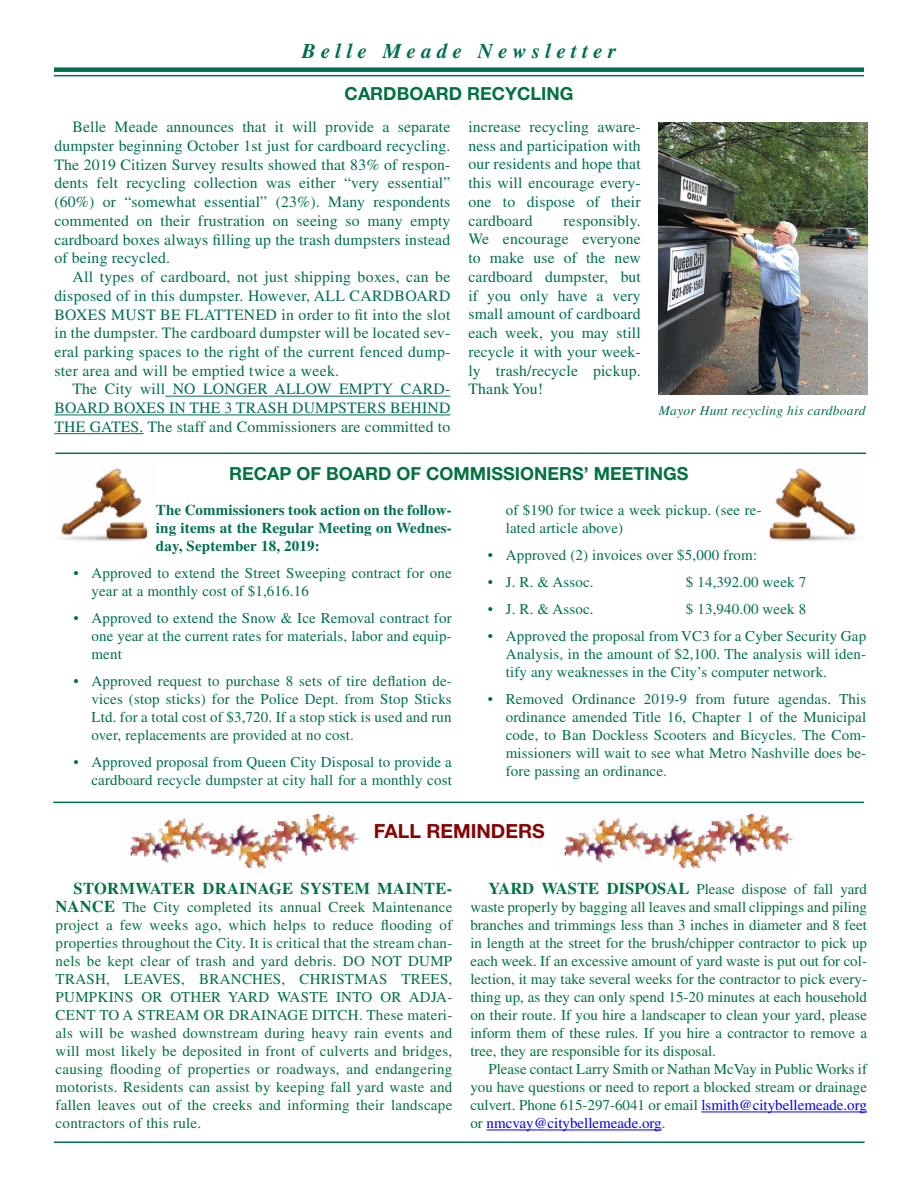
<style>
.page{position:relative;width:918px;height:1188px;background:#fff}
.page>*{position:absolute;margin:0;border:0;box-sizing:border-box;transform-origin:0 0}
.t1{font:italic 700 21px "Times";letter-spacing:.25em;color:#006f51}
.t2{font:700 19.5px "Helvetica Neue";color:#860203}
.t3{font:700 18px "Helvetica Neue";color:#00723f}
.t4{font:700 16.5px "Times";letter-spacing:.02em;color:#00723f}
.t5{font:15.75px/18.8px "Times";letter-spacing:.01em;color:#006f51;text-align:justify}
.t6{font:15px/18px "Times";color:#00723f;text-align:justify}
.t7{font:15px/18px "Times";letter-spacing:.01em;color:#006f51;text-align:justify}
.t8{font:700 15px/18px "Times";letter-spacing:.01em;color:#006f51;text-align:justify}
.t9{font:italic 13.5px "Times";letter-spacing:.02em;color:#006f51}
.s1{font-weight:700;font-size:16.5px}
.s2{color:#00f}
</style>
<div class="page">
<div style="left:54px;top:67px;width:810px;height:5px;background:#006f51"></div>
<hr style="left:54px;top:75px;width:810px;height:1px;background:#006f51">
<hr style="left:54px;top:1142px;width:811px;height:1px;background:#006f51">
<hr style="left:165px;top:396px;width:285px;height:1px;background:#006f51">
<hr style="left:54px;top:415px;width:396px;height:1px;background:#006f51">
<hr style="left:54px;top:433px;width:90px;height:1px;background:#006f51">
<img style="left:59px;top:468px;width:90px;height:74px">
<img style="left:768px;top:468px;width:90px;height:74px">
<hr style="left:55px;top:453px;width:811px;height:1px;background:#006f51">
<hr style="left:53px;top:802px;width:811px;height:1px;background:#006f51">
<img style="left:659px;top:123px;width:208px;height:272px">
<hr style="left:701px;top:1112px;width:166px;height:1px;background:#00f">
<hr style="left:487px;top:1130px;width:175px;height:1px;background:#00f">
<img style="left:129px;top:808px;width:230px;height:66px">
<img style="left:563px;top:808px;width:230px;height:66px">
<h1 class="t1" style="left:302px;top:39px;width:316px">Belle Meade Newsletter</h1>
<p class="t3" style="left:345px;top:82px;width:230px">CARDBOARD RECYCLING</p>
<p class="t5" style="left:54px;top:117px;width:398px;text-indent:18px">Belle Meade announces that it will provide a separate dumpster beginning October 1st just for cardboard recycling.<br>The 2019 Citizen Survey results showed that 83% of respon&shy;dents felt recycling collection was either “very essential” (60%) or “somewhat essential” (23%). Many respondents commented on their frustration on seeing so many empty cardboard boxes always filling up the trash dumpsters instead of being recycled.</p>
<p class="t5" style="left:54px;top:267px;width:398px;text-indent:18px">All types of cardboard, not just shipping boxes, can be disposed of in this dumpster. However, ALL CARDBOARD BOXES MUST BE FLATTENED in order to fit into the slot in the dumpster. The cardboard dumpster will be located sev&shy;eral parking spaces to the right of the current fenced dump&shy;ster area and will be emptied twice a week.</p>
<p class="t5" style="left:54px;top:380px;width:398px;text-indent:18px">The City will NO LONGER ALLOW EMPTY CARD-BOARD BOXES IN THE 3 TRASH DUMPSTERS BEHIND THE GATES. The staff and Commissioners are committed to</p>
<p class="t5" style="left:468px;top:117px;width:174px">increase recycling aware&shy;ness and participation with our residents and hope that this will encourage every&shy;one to dispose of their cardboard</p>
<p class="t5" style="left:468px;top:211px;width:174px;text-indent:95px">responsibly.<br>We encourage everyone to make use of the new cardboard dumpster, but if you only have a very small amount of cardboard each week, you may still recycle it with your week&shy;ly trash/recycle pickup.<br>Thank You!</p>
<p class="t9" style="left:659px;top:403px;width:208px">Mayor Hunt recycling his cardboard</p>
<p class="t3" style="left:229px;top:462px;width:461px">RECAP OF BOARD OF COMMISSIONERS’ MEETINGS</p>
<p class="t8" style="left:156px;top:501px;width:297px">The Commissioners took action on the follow&shy;ing items at the Regular Meeting on Wednes&shy;day, September 18, 2019:</p>
<p class="t7" style="left:91px;top:564px;width:362px;text-indent:-18px">• Approved to extend the Street Sweeping contract for one year at a monthly cost of $1,616.16</p>
<p class="t7" style="left:91px;top:609px;width:362px;text-indent:-18px">• Approved to extend the Snow &amp; Ice Removal contract for one year at the current rates for materials, labor and equip&shy;ment</p>
<p class="t7" style="left:91px;top:672px;width:362px;text-indent:-18px">• Approved request to purchase 8 sets of tire deflation de&shy;vices (stop sticks) for the Police Dept. from Stop Sticks Ltd. for a total cost of $3,720. If a stop stick is used and run over, replacements are provided at no cost.</p>
<p class="t7" style="left:73px;top:753px;width:380px;text-align:right">• Approved proposal from Queen City Disposal to provide a cardboard recycle dumpster at city hall for a monthly cost</p>
<p class="t7" style="left:506px;top:501px;width:257px">of $190 for twice a week pickup. (see re&shy;lated article above)</p>
<p class="t7" style="left:488px;top:546px;width:271px">• Approved (2) invoices over $5,000 from:</p>
<p class="t7" style="left:488px;top:573px;width:107px">• J. R. &amp; Assoc.</p>
<p class="t7" style="left:686px;top:573px;width:122px">$ 14,392.00 week 7</p>
<p class="t7" style="left:488px;top:600px;width:107px">• J. R. &amp; Assoc.</p>
<p class="t7" style="left:686px;top:600px;width:122px">$ 13,940.00 week 8</p>
<p class="t7" style="left:506px;top:627px;width:362px;text-indent:-18px">• Approved the proposal from VC3 for a Cyber Security Gap Analysis, in the amount of $2,100. The analysis will iden&shy;tify any weaknesses in the City’s computer network.</p>
<p class="t7" style="left:506px;top:690px;width:362px;text-indent:-18px">• Removed Ordinance 2019-9 from future agendas. This ordinance amended Title 16, Chapter 1 of the Municipal code, to Ban Dockless Scooters and Bicycles. The Com&shy;missioners will wait to see what Metro Nashville does be&shy;fore passing an ordinance.</p>
<h2 class="t2" style="left:374px;top:819px;width:172px">FALL REMINDERS</h2>
<p class="t4" style="left:74px;top:879px;width:380px">STORMWATER DRAINAGE SYSTEM MAINTE-</p>
<p class="t6" style="left:56px;top:898px;width:398px"><span class="s1">NANCE</span> The City completed its annual Creek Maintenance project a few weeks ago, which helps to reduce flooding of properties throughout the City. It is critical that the stream chan&shy;nels be kept clear of trash and yard debris. DO NOT DUMP TRASH, LEAVES, BRANCHES, CHRISTMAS TREES, PUMPKINS OR OTHER YARD WASTE INTO OR ADJA-CENT TO A STREAM OR DRAINAGE DITCH. These materi&shy;als will be washed downstream during heavy rain events and will most likely be deposited in front of culverts and bridges, causing flooding of properties or roadways, and endangering motorists. Residents can assist by keeping fall yard waste and fallen leaves out of the creeks and informing their landscape contractors of this rule.</p>
<p class="t6" style="left:470px;top:880px;width:398px;text-indent:18px"><span class="s1">YARD WASTE DISPOSAL</span> Please dispose of fall yard waste properly by bagging all leaves and small clippings and piling branches and trimmings less than 3 inches in diameter and 8 feet in length at the street for the brush/chipper contractor to pick up each week. If an excessive amount of yard waste is put out for col&shy;lection, it may take several weeks for the contractor to pick every&shy;thing up, as they can only spend 15-20 minutes at each household on their route. If you hire a landscaper to clean your yard, please inform them of these rules. If you hire a contractor to remove a tree, they are responsible for its disposal.</p>
<p class="t6" style="left:470px;top:1060px;width:398px;text-indent:18px">Please contact Larry Smith or Nathan McVay in Public Works if you have questions or need to report a blocked stream or drainage culvert. Phone 615-297-6041 or email <span class="s2">lsmith@citybellemeade.org </span>or <span class="s2">nmcvay@citybellemeade.org</span>.</p>
</div>
